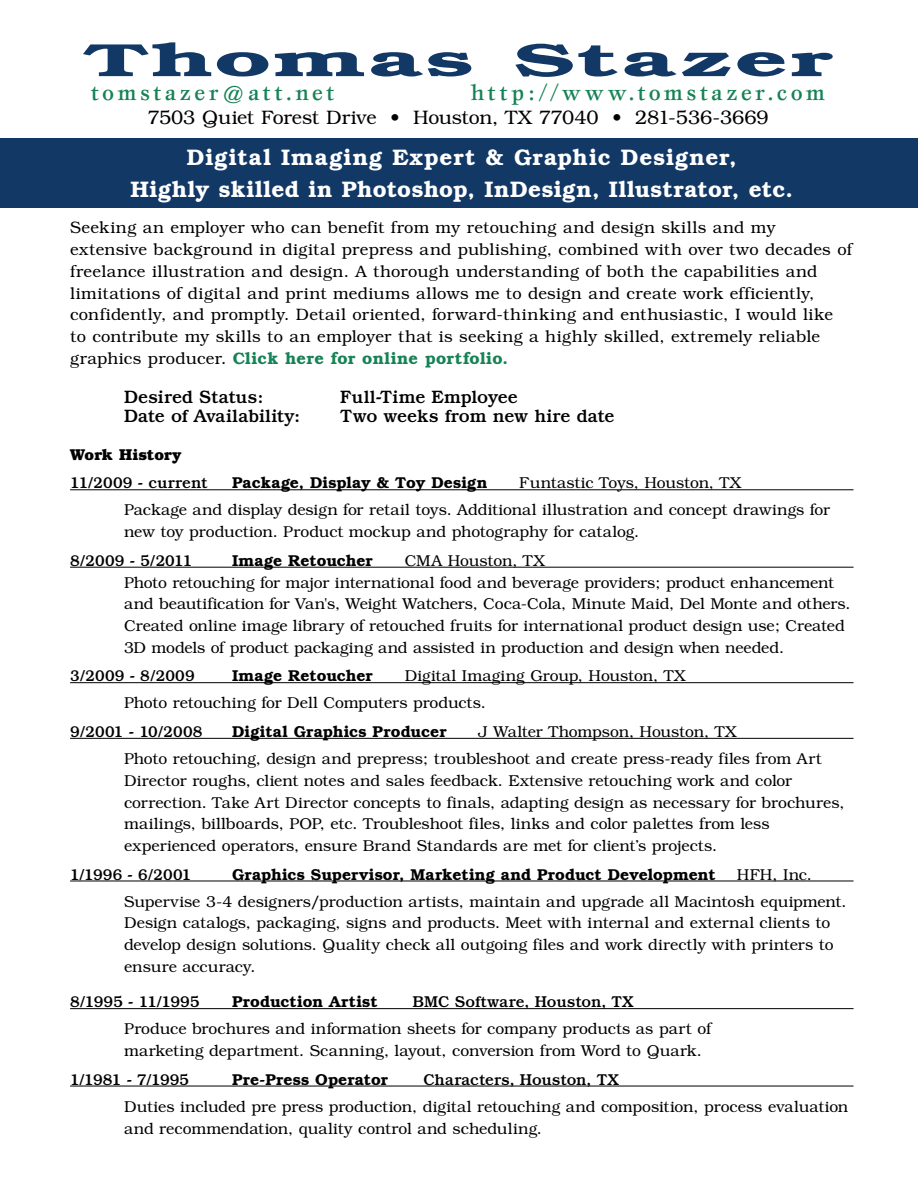
<style>
.page{position:relative;width:918px;height:1188px;background:#fff}
.page>*{position:absolute;margin:0;border:0;box-sizing:border-box;transform-origin:0 0}
.t1{font:600 46.5px "Bookman";letter-spacing:.025em;color:#123866;scale:2 1}
.t2{font:600 22.5px/31.5px "Bookman";letter-spacing:.03em;color:#fff;text-align:center}
.t3{font:500 22.5px "Esprit";letter-spacing:.155em;color:#168256}
.t4{font:300 19.5px "Bookman";letter-spacing:-.005em;color:#000}
.t5{font:500 18px "Bookman";color:#000}
.t6{font:300 16.5px/21.8px "Bookman";letter-spacing:.02em;color:#000}
.t7{font:300 15.75px/21.8px "Bookman";color:#000}
.t8{font:600 15.75px "Bookman";letter-spacing:.005em;color:#000}
.t9{font:500 15.75px "Bookman";color:#000}
.t10{font:500 15.75px "Bookman";letter-spacing:-.02em;color:#000}
.t11{font:700 15.75px "Bookman";letter-spacing:.005em;color:#000}
.s1{font-weight:600;color:#168256}
</style>
<div class="page">
<div style="left:0;top:138px;width:918px;height:70px;background:#123866"></div>
<hr style="left:70px;top:489px;width:784px;height:1px;background:#000">
<hr style="left:70px;top:567px;width:784px;height:1px;background:#000">
<hr style="left:70px;top:682px;width:784px;height:1px;background:#000">
<hr style="left:70px;top:738px;width:784px;height:1px;background:#000">
<hr style="left:70px;top:881px;width:784px;height:1px;background:#000">
<hr style="left:70px;top:1008px;width:784px;height:1px;background:#000">
<hr style="left:70px;top:1086px;width:784px;height:1px;background:#000">
<h1 class="t1" style="left:83px;top:33px;width:376px">Thomas Stazer</h1>
<h2 class="t3" style="left:91px;top:79px;width:245px">tomstazer@att.net</h2>
<h2 class="t3" style="left:471px;top:79px;width:356px">http://www.tomstazer.com</h2>
<p class="t4" style="left:148px;top:106px;width:622px">7503 Quiet Forest Drive • Houston, TX 77040 • 281-536-3669</p>
<h2 class="t2" style="left:130px;top:142px;width:664px">Digital Imaging Expert &amp; Graphic Designer,<br>Highly skilled in Photoshop, InDesign, Illustrator, etc.</h2>
<p class="t6" style="left:70px;top:217px;width:783px">Seeking an employer who can benefit from my retouching and design skills and my extensive background in digital prepress and publishing, combined with over two decades of freelance illustration and design. A thorough understanding of both the capabilities and limitations of digital and print mediums allows me to design and create work efficiently, confidently, and promptly. Detail oriented, forward-thinking and enthusiastic, I would like to contribute my skills to an employer that is seeking a highly skilled, extremely reliable graphics producer. <span class="s1">Click here for online portfolio.</span></p>
<p class="t5" style="left:124px;top:386px;width:141px">Desired Status:</p>
<p class="t5" style="left:340px;top:386px;width:179px">Full-Time Employee</p>
<p class="t5" style="left:124px;top:406px;width:177px">Date of Availability:</p>
<p class="t5" style="left:340px;top:406px;width:276px">Two weeks from new hire date</p>
<p class="t11" style="left:70px;top:445px;width:113px">Work History</p>
<p class="t9" style="left:70px;top:474px;width:139px">11/2009 - current</p>
<p class="t8" style="left:232px;top:474px;width:257px">Package, Display &amp; Toy Design</p>
<p class="t7" style="left:124px;top:470px;width:708px;line-height:27.2px;text-indent:395px">Funtastic Toys, Houston, TX<br>Package and display design for retail toys. Additional illustration and concept drawings for</p>
<p class="t7" style="left:124px;top:521px;width:516px">new toy production. Product mockup and photography for catalog.</p>
<p class="t9" style="left:70px;top:551px;width:124px">8/2009 - 5/2011</p>
<p class="t8" style="left:232px;top:551px;width:142px">Image Retoucher</p>
<p class="t7" style="left:124px;top:550px;width:728px;text-indent:281px">CMA Houston, TX<br>Photo retouching for major international food and beverage providers; product enhancement and beautification for Van's, Weight Watchers, Coca-Cola, Minute Maid, Del Monte and others.<br>Created online image library of retouched fruits for international product design use; Created 3D models of product packaging and assisted in production and design when needed.</p>
<p class="t9" style="left:70px;top:667px;width:126px">3/2009 - 8/2009</p>
<p class="t8" style="left:232px;top:667px;width:142px">Image Retoucher</p>
<p class="t7" style="left:124px;top:663px;width:563px;line-height:27.2px;text-indent:281px">Digital Imaging Group, Houston, TX<br>Photo retouching for Dell Computers products.</p>
<p class="t9" style="left:70px;top:722px;width:134px">9/2001 - 10/2008</p>
<p class="t8" style="left:232px;top:722px;width:216px">Digital Graphics Producer</p>
<p class="t7" style="left:124px;top:718px;width:699px;line-height:27.2px;text-indent:354px">J Walter Thompson, Houston, TX<br>Photo retouching, design and prepress; troubleshoot and create press-ready files from Art</p>
<p class="t7" style="left:124px;top:770px;width:722px">Director roughs, client notes and sales feedback. Extensive retouching work and color correction. Take Art Director concepts to finals, adapting design as necessary for brochures, mailings, billboards, POP, etc. Troubleshoot files, links and color palettes from less experienced operators, ensure Brand Standards are met for client’s projects.</p>
<p class="t9" style="left:70px;top:865px;width:123px">1/1996 - 6/2001</p>
<p class="t8" style="left:232px;top:865px;width:485px">Graphics Supervisor, Marketing and Product Development</p>
<p class="t7" style="left:124px;top:861px;width:724px;line-height:27.2px;text-indent:613px">HFH, Inc.<br>Supervise 3-4 designers/production artists, maintain and upgrade all Macintosh equipment.</p>
<p class="t7" style="left:124px;top:912px;width:711px">Design catalogs, packaging, signs and products. Meet with internal and external clients to develop design solutions. Quality check all outgoing files and work directly with printers to ensure accuracy.</p>
<p class="t9" style="left:70px;top:993px;width:131px">8/1995 - 11/1995</p>
<p class="t8" style="left:232px;top:993px;width:147px">Production Artist</p>
<p class="t9" style="left:413px;top:993px;width:222px">BMC Software, Houston, TX</p>
<p class="t7" style="left:124px;top:1018px;width:588px">Produce brochures and information sheets for company products as part of marketing department. Scanning, layout, conversion from Word to Quark.</p>
<p class="t10" style="left:70px;top:1070px;width:121px">1/1981 - 7/1995</p>
<p class="t8" style="left:232px;top:1070px;width:157px">Pre-Press Operator</p>
<p class="t9" style="left:423px;top:1070px;width:197px">Characters, Houston, TX</p>
<p class="t7" style="left:124px;top:1096px;width:726px">Duties included pre press production, digital retouching and composition, process evaluation and recommendation, quality control and scheduling.</p>
</div>
